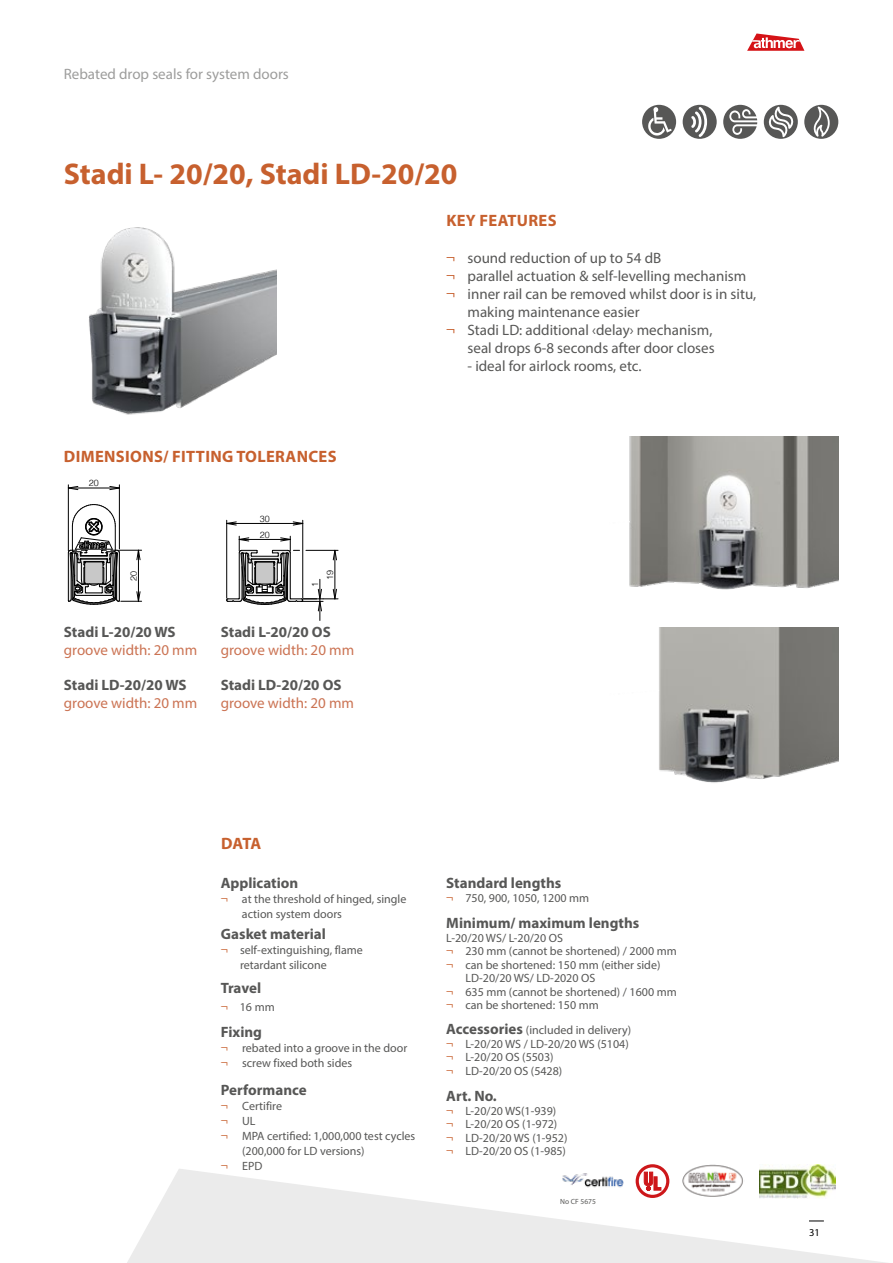
<style>
.page{position:relative;width:893px;height:1263px;background:#fff}
.page>*{position:absolute;margin:0;border:0;box-sizing:border-box;transform-origin:0 0}
.t1{font:700 30px "Myriad Pro";color:#c7602e}
.t2{font:700 16.5px "Myriad Pro";letter-spacing:.02em;color:#c7602e}
.t3{font:15px "Myriad Pro";color:#575756}
.t4{font:700 15px "Myriad Pro";color:#575756}
.t5{font:15px "Myriad Pro";color:#cb7353}
.t6{font:15px "Myriad Pro";color:#9d9d9c}
.t7{font:12px/13.5px "Myriad Pro";color:#575756}
.t8{font:10.5px "Myriad Pro";color:#000}
.t9{font:300 9px "Helvetica";color:#000}
.t10{font:7.5px "Myriad Pro";color:#575756}
.s1{color:#c7602e}
.s2{font-weight:700;font-size:15px}
</style>
<div class="page">
<svg style="left:127px;top:1168px;width:759px;height:95px;fill:#ebebeb"></svg>
<svg style="left:747px;top:33px;width:57px;height:18px"></svg>
<svg style="left:809px;top:1220px;width:15px;height:1px"></svg>
<hr style="left:68px;top:485px;width:1px;height:66px;background:#000">
<hr style="left:119px;top:485px;width:1px;height:64px;background:#000">
<svg style="left:68px;top:486px;width:10px;height:4px"></svg>
<svg style="left:109px;top:486px;width:11px;height:4px"></svg>
<hr style="left:68px;top:488px;width:51px;height:1px;background:#000">
<svg style="left:68px;top:504px;width:74px;height:101px"></svg>
<hr style="left:138px;top:550px;width:1px;height:51px;background:#000">
<img style="left:89px;top:227px;width:188px;height:188px">
<img style="left:629px;top:437px;width:210px;height:153px">
<hr style="left:226px;top:520px;width:1px;height:78px;background:#000">
<hr style="left:302px;top:520px;width:1px;height:78px;background:#000">
<svg style="left:226px;top:521px;width:11px;height:5px"></svg>
<svg style="left:293px;top:521px;width:10px;height:5px"></svg>
<hr style="left:227px;top:523px;width:76px;height:1px;background:#000">
<svg style="left:226px;top:536px;width:112px;height:75px"></svg>
<hr style="left:320px;top:579px;width:1px;height:41px;background:#000">
<img style="left:659px;top:628px;width:180px;height:155px">
<img style="left:681px;top:1164px;width:64px;height:34px">
<div style="left:636px;top:1164px;width:33px;height:34px;border:3px solid #cd171a;border-radius:50%"></div>
<svg style="left:644px;top:1172px;width:17px;height:18px"></svg>
<img style="left:760px;top:1164px;width:75px;height:34px">
<img style="left:560px;top:1172px;width:64px;height:19px">
<div style="left:804px;top:105px;width:34px;height:34px;background:#575756;border-radius:50%"></div>
<svg style="left:811px;top:107px;width:19px;height:30px"></svg>
<div style="left:764px;top:105px;width:34px;height:34px;background:#575756;border-radius:50%"></div>
<svg style="left:768px;top:107px;width:26px;height:30px"></svg>
<div style="left:683px;top:105px;width:34px;height:34px;background:#575756;border-radius:50%"></div>
<svg style="left:691px;top:107px;width:16px;height:30px"></svg>
<svg style="left:723px;top:105px;width:34px;height:34px"></svg>
<div style="left:642px;top:105px;width:34px;height:34px;background:#575756;border-radius:50%"></div>
<svg style="left:648px;top:107px;width:24px;height:29px"></svg>
<p class="t6" style="left:64px;top:65px;width:227px">Rebated drop seals for system doors</p>
<h1 class="t1" style="left:64px;top:155px;width:395px">Stadi L- 20/20, Stadi LD-20/20</h1>
<h2 class="t2" style="left:446px;top:209px;width:112px">KEY FEATURES</h2>
<h2 class="t2" style="left:64px;top:445px;width:274px">DIMENSIONS/ FITTING TOLERANCES</h2>
<p class="t9" style="left:89px;top:476px;width:11px">20</p>
<p class="t9" style="left:260px;top:511px;width:11px">30</p>
<p class="t9" style="left:260px;top:527px;width:11px">20</p>
<p class="t9" style="left:126px;top:581px;width:11px;rotate:-90deg">20</p>
<p class="t9" style="left:322px;top:579px;width:11px;rotate:-90deg">19</p>
<p class="t9" style="left:307px;top:586px;width:6px;rotate:-90deg">1</p>
<p class="t4" style="left:64px;top:622px;width:113px">Stadi L-20/20 WS</p>
<p class="t5" style="left:64px;top:641px;width:135px">groove width: 20 mm</p>
<p class="t4" style="left:221px;top:622px;width:111px">Stadi L-20/20 OS</p>
<p class="t5" style="left:221px;top:641px;width:135px">groove width: 20 mm</p>
<p class="t4" style="left:64px;top:675px;width:124px">Stadi LD-20/20 WS</p>
<p class="t5" style="left:64px;top:694px;width:135px">groove width: 20 mm</p>
<p class="t4" style="left:221px;top:675px;width:122px">Stadi LD-20/20 OS</p>
<p class="t5" style="left:221px;top:694px;width:135px">groove width: 20 mm</p>
<p class="t3" style="left:446px;top:248px;width:217px"><span class="s1">¬</span> sound reduction of up to 54 dB</p>
<p class="t3" style="left:446px;top:266px;width:302px"><span class="s1">¬</span> parallel actuation &amp; self-levelling mechanism</p>
<p class="t3" style="left:446px;top:284px;width:311px"><span class="s1">¬</span> inner rail can be removed whilst door is in situ,</p>
<p class="t3" style="left:468px;top:302px;width:174px">making maintenance easier</p>
<p class="t3" style="left:446px;top:320px;width:268px"><span class="s1">¬</span> Stadi LD: additional ‹delay› mechanism,</p>
<p class="t3" style="left:468px;top:338px;width:249px">seal drops 6-8 seconds after door closes</p>
<p class="t3" style="left:468px;top:356px;width:175px">- ideal for airlock rooms, etc.</p>
<h2 class="t2" style="left:221px;top:833px;width:42px">DATA</h2>
<p class="t4" style="left:221px;top:873px;width:79px">Application</p>
<p class="t7" style="left:242px;top:892px;width:166px;line-height:15px;text-indent:-21px"><span class="s1">¬</span> at the threshold of hinged, single action system doors</p>
<p class="t4" style="left:221px;top:924px;width:107px">Gasket material</p>
<p class="t7" style="left:240px;top:942px;width:124px;line-height:15px;text-indent:-19px"><span class="s1">¬</span> self-extinguishing, flame retardant silicone</p>
<p class="t4" style="left:221px;top:978px;width:42px">Travel</p>
<p class="t7" style="left:221px;top:1000px;width:55px"><span class="s1">¬</span> 16 mm</p>
<p class="t4" style="left:221px;top:1022px;width:43px">Fixing</p>
<p class="t7" style="left:221px;top:1040px;width:188px;line-height:15px"><span class="s1">¬</span> rebated into a groove in the door <span class="s1">¬</span> screw fixed both sides</p>
<p class="t4" style="left:221px;top:1080px;width:87px">Performance</p>
<p class="t7" style="left:221px;top:1098px;width:63px"><span class="s1">¬</span> Certifire</p>
<p class="t7" style="left:221px;top:1113px;width:36px"><span class="s1">¬</span> UL</p>
<p class="t7" style="left:221px;top:1128px;width:196px"><span class="s1">¬</span> MPA certified: 1,000,000 test cycles</p>
<p class="t7" style="left:242px;top:1143px;width:124px">(200,000 for LD versions)</p>
<p class="t7" style="left:221px;top:1158px;width:43px"><span class="s1">¬</span> EPD</p>
<p class="t4" style="left:446px;top:873px;width:117px">Standard lengths</p>
<p class="t7" style="left:446px;top:891px;width:144px"><span class="s1">¬</span> 750, 900, 1050, 1200 mm</p>
<p class="t4" style="left:446px;top:913px;width:195px">Minimum/ maximum lengths</p>
<p class="t7" style="left:446px;top:931px;width:118px">L-20/20 WS/ L-20/20 OS</p>
<p class="t7" style="left:446px;top:944px;width:232px"><span class="s1">¬</span> 230 mm (cannot be shortened) / 2000 mm</p>
<p class="t7" style="left:446px;top:958px;width:216px"><span class="s1">¬</span> can be shortened: 150 mm (either side)</p>
<p class="t7" style="left:465px;top:971px;width:131px">LD-20/20 WS/ LD-2020 OS</p>
<p class="t7" style="left:446px;top:985px;width:232px"><span class="s1">¬</span> 635 mm (cannot be shortened) / 1600 mm</p>
<p class="t7" style="left:446px;top:998px;width:154px"><span class="s1">¬</span> can be shortened: 150 mm</p>
<p class="t7" style="left:446px;top:1023px;width:186px"><span class="s2">Accessories</span> (included in delivery) <span class="s1">¬</span> L-20/20 WS / LD-20/20 WS (5104) <span class="s1">¬</span> L-20/20 OS (5503)<br><span class="s1">¬</span> LD-20/20 OS (5428)</p>
<p class="t4" style="left:446px;top:1086px;width:52px">Art. No.</p>
<p class="t7" style="left:446px;top:1104px;width:123px"><span class="s1">¬</span> L-20/20 WS(1-939)<br><span class="s1">¬</span> L-20/20 OS (1-972) <span class="s1">¬</span> LD-20/20 WS (1-952) <span class="s1">¬</span> LD-20/20 OS (1-985)</p>
<p class="t10" style="left:560px;top:1196px;width:37px">No CF 5675</p>
<p class="t8" style="left:809px;top:1226px;width:12px">31</p>
</div>
